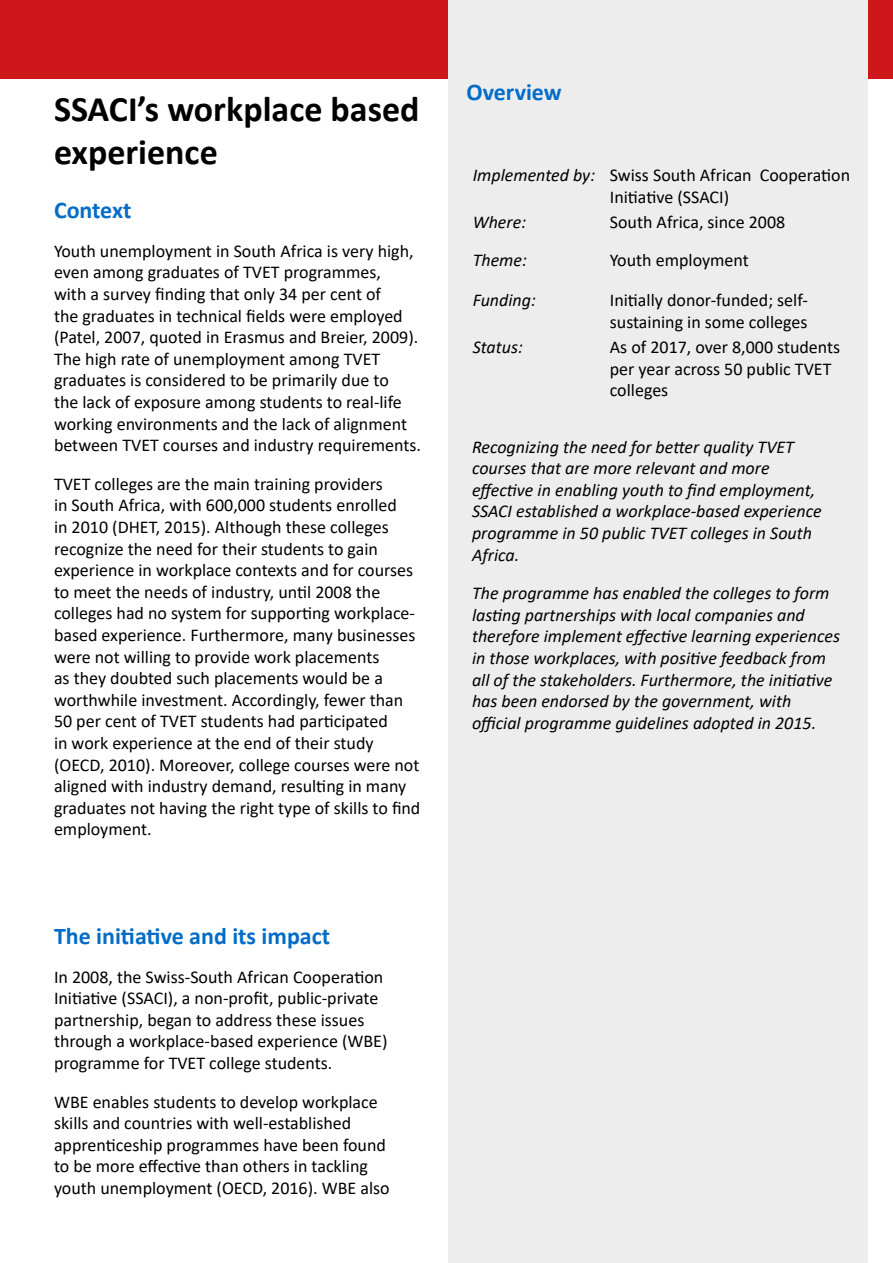
<style>
.page{position:relative;width:893px;height:1263px;background:#fff}
.page>*{position:absolute;margin:0;border:0;box-sizing:border-box;transform-origin:0 0}
.t1{font:700 36px/43.2px "Calibri";color:#000}
.t2{font:700 24px "Calibri";color:#016dc8}
.t3{font:18px/21.6px "Calibri";color:#000}
.t4{font:italic 18px/21.6px "Calibri";color:#000}
.s1{font-style:italic}
</style>
<div class="page">
<div style="left:0;top:0;width:893px;height:79px;background:#cd171a"></div>
<div style="left:448px;top:0;width:419px;height:1263px;background:#ededed"></div>
<h1 class="t1" style="left:54px;top:87px;width:367px">SSACI’s workplace based experience</h1>
<h2 class="t2" style="left:54px;top:193px;width:79px">Context</h2>
<p class="t3" style="left:54px;top:239px;width:368px">Youth unemployment in South Africa is very high, even among graduates of TVET programmes,<br>with a survey finding that only 34 per cent of<br>the graduates in technical fields were employed (Patel, 2007, quoted in Erasmus and Breier, 2009).<br>The high rate of unemployment among TVET graduates is considered to be primarily due to<br>the lack of exposure among students to real-life working environments and the lack of alignment between TVET courses and industry requirements.</p>
<p class="t3" style="left:54px;top:472px;width:368px">TVET colleges are the main training providers<br>in South Africa, with 600,000 students enrolled<br>in 2010 (DHET, 2015). Although these colleges recognize the need for their students to gain experience in workplace contexts and for courses to meet the needs of industry, until 2008 the colleges had no system for supporting workplace&shy;based experience. Furthermore, many businesses were not willing to provide work placements<br>as they doubted such placements would be a worthwhile investment. Accordingly, fewer than 50 per cent of TVET students had participated<br>in work experience at the end of their study (OECD, 2010). Moreover, college courses were not aligned with industry demand, resulting in many graduates not having the right type of skills to find employment.</p>
<h2 class="t2" style="left:54px;top:919px;width:278px">The initiative and its impact</h2>
<p class="t3" style="left:54px;top:965px;width:335px">In 2008, the Swiss-South African Cooperation Initiative (SSACI), a non-profit, public-private partnership, began to address these issues through a workplace-based experience (WBE) programme for TVET college students.</p>
<p class="t3" style="left:54px;top:1090px;width:337px">WBE enables students to develop workplace skills and countries with well-established apprenticeship programmes have been found to be more effective than others in tackling youth unemployment (OECD, 2016). WBE also</p>
<h2 class="t2" style="left:466px;top:75px;width:97px">Overview</h2>
<p class="t3" style="left:610px;top:164px;width:242px;text-indent:-137px"><span class="s1">Implemented by:</span> Swiss South African Cooperation<br>Initiative (SSACI)</p>
<p class="t4" style="left:473px;top:211px;width:55px">Where:</p>
<p class="t3" style="left:610px;top:211px;width:177px">South Africa, since 2008</p>
<p class="t4" style="left:473px;top:249px;width:56px">Theme:</p>
<p class="t3" style="left:610px;top:249px;width:141px">Youth employment</p>
<p class="t4" style="left:473px;top:289px;width:65px">Funding:</p>
<p class="t3" style="left:610px;top:289px;width:200px">Initially donor-funded; self&shy;sustaining in some colleges</p>
<p class="t4" style="left:473px;top:336px;width:52px">Status:</p>
<p class="t3" style="left:610px;top:336px;width:232px">As of 2017, over 8,000 students per year across 50 public TVET colleges</p>
<p class="t4" style="left:472px;top:435px;width:351px">Recognizing the need for better quality TVET courses that are more relevant and more effective in enabling youth to find employment, SSACI established a workplace-based experience programme in 50 public TVET colleges in South Africa.</p>
<p class="t4" style="left:472px;top:582px;width:370px">The programme has enabled the colleges to form lasting partnerships with local companies and therefore implement effective learning experiences in those workplaces, with positive feedback from all of the stakeholders. Furthermore, the initiative has been endorsed by the government, with official programme guidelines adopted in 2015.</p>
</div>
